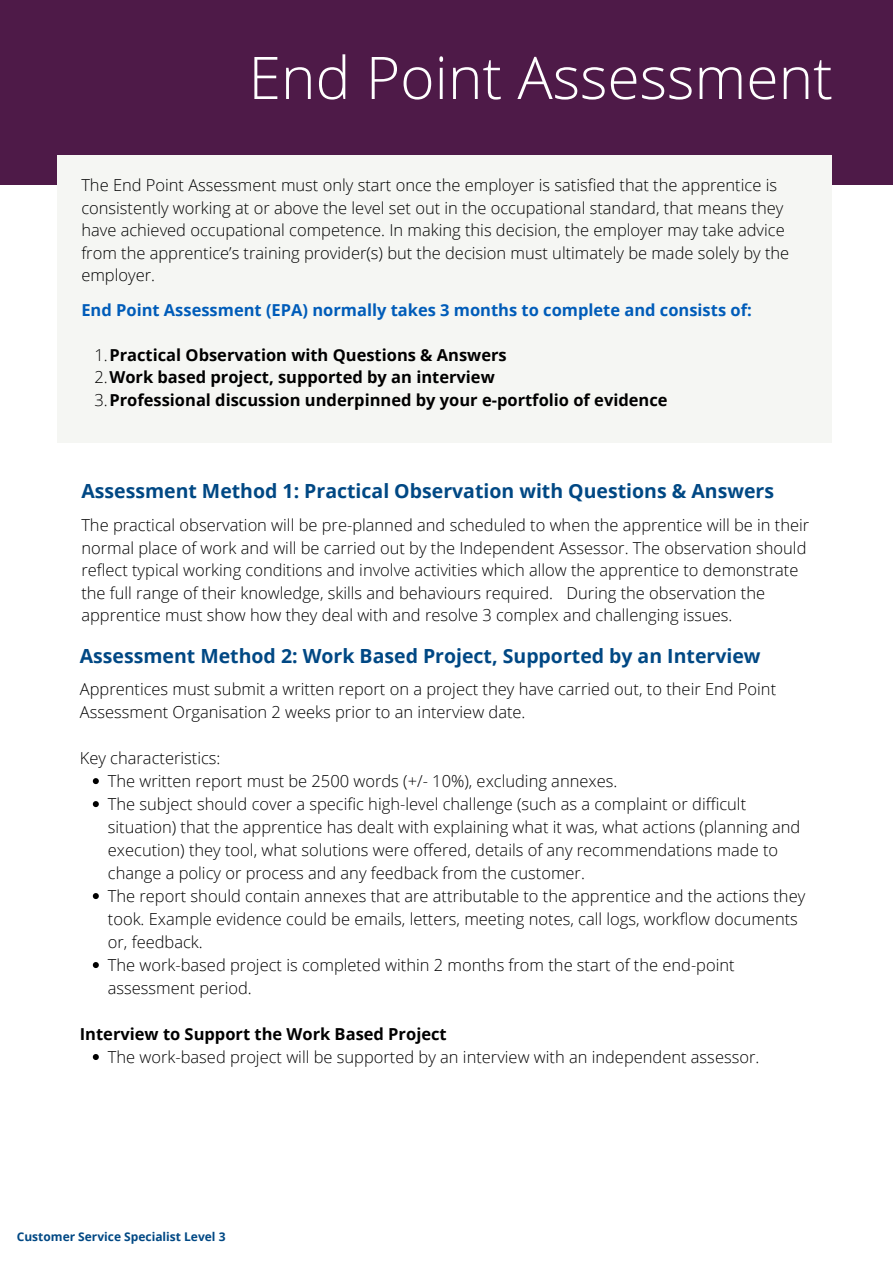
<style>
.page{position:relative;width:893px;height:1264px;background:#fff}
.page>*{position:absolute;margin:0;border:0;box-sizing:border-box;transform-origin:0 0}
.t1{font:300 58.8px "Open Sans";color:#fff}
.t2{font:700 19.5px "Open Sans";color:#004884}
.t3{font:300 16.5px/22.5px "Open Sans";color:#000}
.t4{font:700 16.5px "Open Sans";color:#000}
.t5{font:700 16.5px "Open Sans";color:#005cb9}
.t6{font:700 12px "Open Sans";color:#004884}
.s1{font-weight:300}
</style>
<div class="page">
<div style="left:0;top:0;width:892px;height:185px;background:#4e1a48"></div>
<div style="left:57px;top:155px;width:774px;height:287px;background:#f5f6f3"></div>
<svg style="left:93px;top:778px;width:6px;height:6px"></svg>
<svg style="left:93px;top:801px;width:6px;height:6px"></svg>
<svg style="left:93px;top:893px;width:6px;height:6px"></svg>
<svg style="left:93px;top:962px;width:6px;height:6px"></svg>
<svg style="left:93px;top:1054px;width:6px;height:5px"></svg>
<p class="t1" style="left:248px;top:36px;width:586px">End Point Assessment</p>
<p class="t3" style="left:81px;top:173px;width:709px">The End Point Assessment must only start once the employer is satisfied that the apprentice is consistently working at or above the level set out in the occupational standard, that means they have achieved occupational competence. In making this decision, the employer may take advice from the apprentice’s training provider(s) but the decision must ultimately be made solely by the employer.</p>
<p class="t5" style="left:81px;top:298px;width:671px">End Point Assessment (EPA) normally takes 3 months to complete and consists of:</p>
<p class="t4" style="left:94px;top:343px;width:414px"><span class="s1">1.</span>Practical Observation with Questions &amp; Answers</p>
<p class="t4" style="left:94px;top:366px;width:402px"><span class="s1">2.</span>Work based project, supported by an interview</p>
<p class="t4" style="left:94px;top:388px;width:574px"><span class="s1">3.</span>Professional discussion underpinned by your e-portfolio of evidence</p>
<p class="t2" style="left:81px;top:477px;width:694px">Assessment Method 1: Practical Observation with Questions &amp; Answers</p>
<p class="t3" style="left:81px;top:514px;width:729px">The practical observation will be pre-planned and scheduled to when the apprentice will be in their normal place of work and will be carried out by the Independent Assessor. The observation should reflect typical working conditions and involve activities which allow the apprentice to demonstrate the full range of their knowledge, skills and behaviours required. During the observation the apprentice must show how they deal with and resolve 3 complex and challenging issues.</p>
<p class="t2" style="left:80px;top:641px;width:682px">Assessment Method 2: Work Based Project, Supported by an Interview</p>
<p class="t3" style="left:80px;top:676px;width:697px;line-height:23px">Apprentices must submit a written report on a project they have carried out, to their End Point<br>Assessment Organisation 2 weeks prior to an interview date.</p>
<p class="t3" style="left:80px;top:746px;width:142px">Key characteristics:</p>
<p class="t3" style="left:108px;top:769px;width:511px">The written report must be 2500 words (+/- 10%), excluding annexes.</p>
<p class="t3" style="left:108px;top:791px;width:694px;line-height:23px">The subject should cover a specific high-level challenge (such as a complaint or difficult situation) that the apprentice has dealt with explaining what it was, what actions (planning and execution) they tool, what solutions were offered, details of any recommendations made to change a policy or process and any feedback from the customer.</p>
<p class="t3" style="left:108px;top:883px;width:698px;line-height:23px">The report should contain annexes that are attributable to the apprentice and the actions they took. Example evidence could be emails, letters, meeting notes, call logs, workflow documents or, feedback.</p>
<p class="t3" style="left:108px;top:952px;width:628px;line-height:23px">The work-based project is completed within 2 months from the start of the end-point assessment period.</p>
<p class="t4" style="left:80px;top:1021px;width:368px">Interview to Support the Work Based Project</p>
<p class="t3" style="left:108px;top:1044px;width:653px">The work-based project will be supported by an interview with an independent assessor.</p>
<p class="t6" style="left:17px;top:1227px;width:210px">Customer Service Specialist Level 3</p>
</div>
